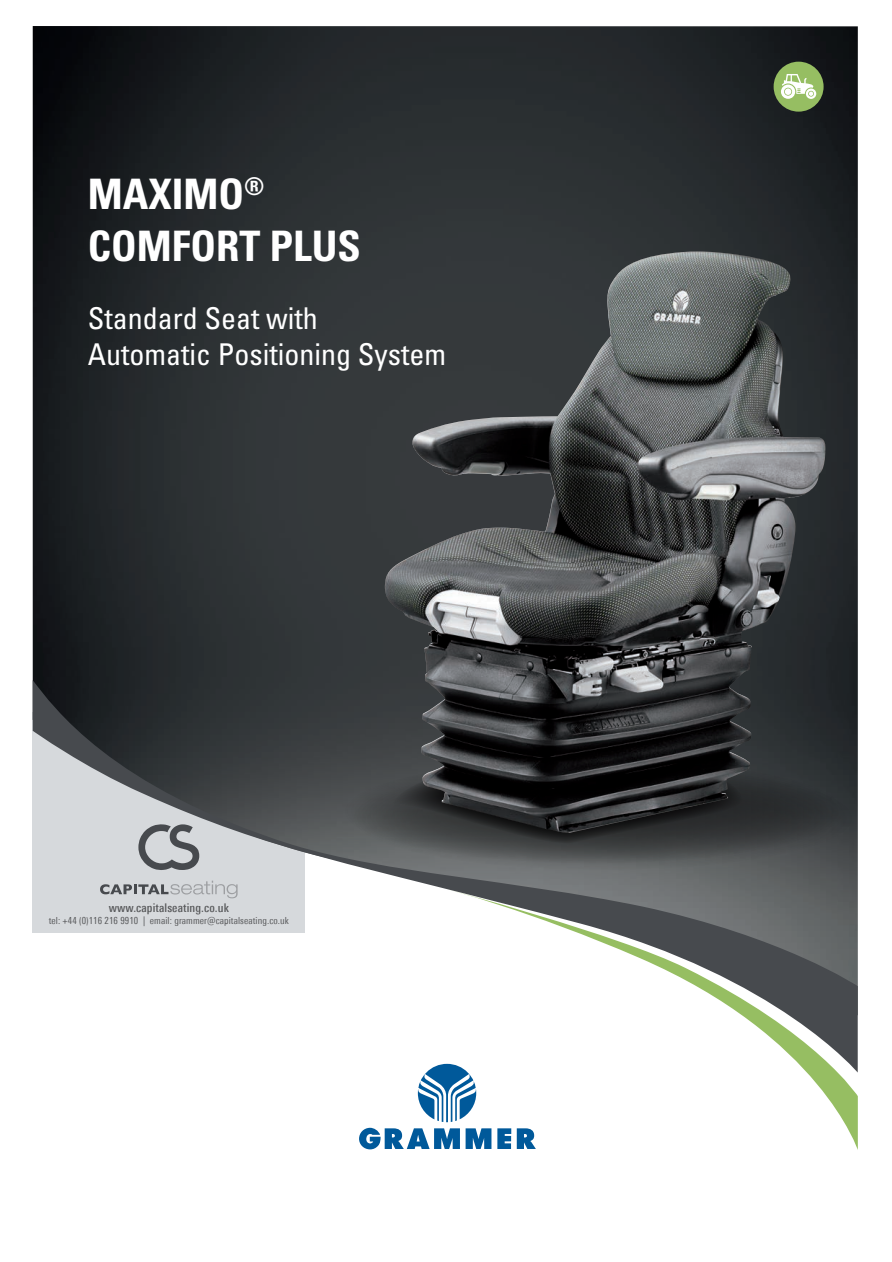
<style>
.page{position:relative;width:892px;height:1262px;background:#fff}
.page>*{position:absolute;margin:0;border:0;box-sizing:border-box;transform-origin:0 0}
.t1{font:700 condensed 42px/51.9px "Univers LT Std";color:#fff}
.t2{font:condensed 30px/36px "Univers LT Std";color:#fff}
.t3{font:500 condensed 12px "Univers Next Pro";letter-spacing:.01em;color:#57585a}
.t4{font:condensed 9.75px "Univers Next Pro";letter-spacing:.01em;color:#57585a}
</style>
<div class="page">
<img style="left:33px;top:26px;width:825px;height:654px">
<svg style="left:359px;top:1073px;width:84px;height:76px"></svg>
<div style="left:773px;top:62px;width:50px;height:50px;background:#96be62;border-radius:50%"></div>
<svg style="left:781px;top:74px;width:35px;height:25px"></svg>
<svg style="left:443px;top:1073px;width:415px;height:77px"></svg>
<svg style="left:33px;top:680px;width:825px;height:393px"></svg>
<img style="left:385px;top:252px;width:298px;height:577px">
<h1 class="t1" style="left:88px;top:168px;width:275px">MAXIMO<sup>®<br></sup>COMFORT PLUS</h1>
<h2 class="t2" style="left:88px;top:299px;width:360px">Standard Seat with<br>Automatic Positioning System</h2>
<p class="t3" style="left:109px;top:900px;width:122px">www.capitalseating.co.uk</p>
<p class="t4" style="left:49px;top:914px;width:242px">tel: +44 (0)116 216 9910 | email: grammer@capitalseating.co.uk</p>
</div>
